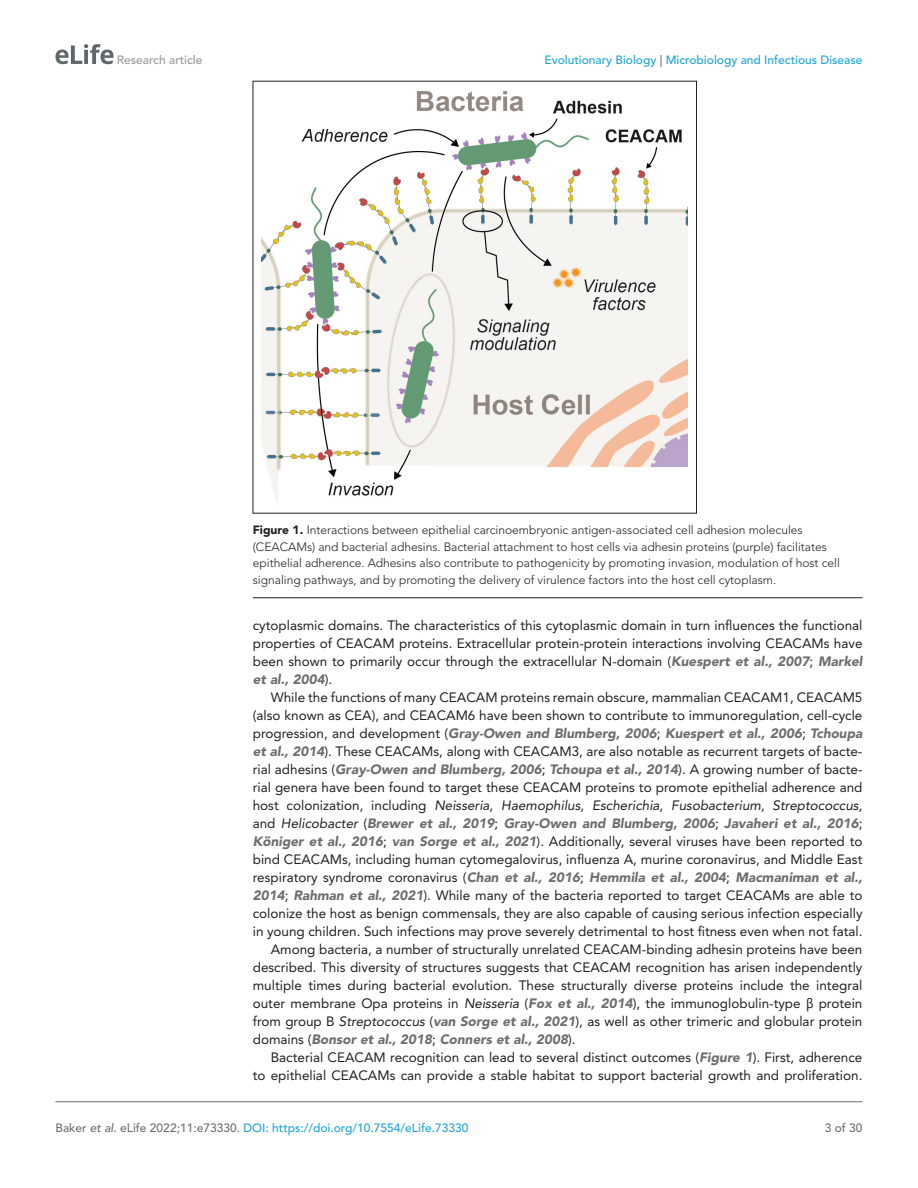
<style>
.page{position:relative;width:918px;height:1188px;background:#fff}
.page>*{position:absolute;margin:0;border:0;box-sizing:border-box;transform-origin:0 0}
.t1{font:13.5px/18.1px "Avenir LT Std";color:#231f20;text-align:justify}
.t2{font:italic 900 13.5px "Avenir LT Std";color:#6e6e70}
.t3{font:italic 13.5px "Avenir LT Std";color:#231f20}
.t4{font:300 12px/16.5px "Avenir LT Std";color:#231f20}
.t5{font:500 12px "Avenir LT Std";color:#1ea4d7}
.t6{font:500 12px "Avenir LT Std";color:#9a9a9a}
.t7{font:500 12px "Avenir LT Std";color:#6e6e70}
.s1{color:#6e6e70}
.s2{font-weight:900}
.s3{font-weight:900;font-style:italic;color:#6e6e70}
.s4{font-weight:400;font-style:normal;color:#231f20}
.s5{font-style:normal}
.s6{font-weight:400;color:#231f20}
.s7{font-style:italic}
.s8{font-family:"Segoe UI"}
.s9{font-style:italic;color:#6e6e70}
</style>
<div class="page">
<svg style="left:55px;top:44px;width:59px;height:20px"></svg>
<hr style="left:56px;top:1101px;width:806px;height:1px;background:#6e6e70">
<hr style="left:253px;top:597px;width:609px;height:1px;background:#231f20">
<img style="left:262px;top:91px;width:425px;height:409px">
<p class="t6" style="left:117px;top:53px;width:87px">Research article</p>
<p class="t5" style="left:544px;top:53px;width:320px">Evolutionary Biology <span class="s1">|</span> Microbiology and Infectious Disease</p>
<p class="t4" style="left:253px;top:522px;width:589px"><span class="s2">Figure 1.</span> Interactions between epithelial carcinoembryonic antigen-associated cell adhesion molecules (CEACAMs) and bacterial adhesins. Bacterial attachment to host cells via adhesin proteins (purple) facilitates epithelial adherence. Adhesins also contribute to pathogenicity by promoting invasion, modulation of host cell signaling pathways, and by promoting the delivery of virulence factors into the host cell cytoplasm.</p>
<p class="t1" style="left:253px;top:616px;width:611px">cytoplasmic domains. The characteristics of this cytoplasmic domain in turn influences the functional properties of CEACAM proteins. Extracellular protein-protein interactions involving CEACAMs have been shown to primarily occur through the extracellular N-domain (<span class="s3">Kuespert et al., 2007</span>; <span class="s3">Markel et al., 2004</span>).</p>
<p class="t1" style="left:271px;top:689px;width:593px">While the functions of many CEACAM proteins remain obscure, mammalian CEACAM1, CEACAM5</p>
<p class="t1" style="left:253px;top:707px;width:611px">(also known as CEA), and CEACAM6 have been shown to contribute to immunoregulation, cell-cycle</p>
<p class="t2" style="left:253px;top:726px;width:611px"><span class="s4">progression, and development (</span>Gray-Owen and Blumberg, 2006<span class="s4">;</span> Kuespert et al., 2006<span class="s4">;</span> Tchoupa</p>
<p class="t1" style="left:253px;top:743px;width:611px"><span class="s3">et al., 2014</span>). These CEACAMs, along with CEACAM3, are also notable as recurrent targets of bacte-</p>
<p class="t2" style="left:253px;top:762px;width:611px"><span class="s4">rial adhesins (</span>Gray-Owen and Blumberg, 2006<span class="s4">;</span> Tchoupa et al., 2014<span class="s4">). A growing number of bacte-</span></p>
<p class="t1" style="left:253px;top:779px;width:611px">rial genera have been found to target these CEACAM proteins to promote epithelial adherence and</p>
<p class="t3" style="left:253px;top:798px;width:611px"><span class="s5">host colonization, including</span> Neisseria<span class="s5">,</span> Haemophilus<span class="s5">,</span> Escherichia<span class="s5">,</span> Fusobacterium<span class="s5">,</span> Streptococcus<span class="s5">,</span></p>
<p class="t2" style="left:253px;top:816px;width:611px"><span class="s4">and</span> <span class="s6">Helicobacter</span> <span class="s4">(</span>Brewer et al., 2019<span class="s4">;</span> Gray-Owen and Blumberg, 2006<span class="s4">;</span> Javaheri et al., 2016<span class="s4">;</span></p>
<p class="t1" style="left:253px;top:833px;width:611px"><span class="s3">Königer et al., 2016</span>; <span class="s3">van Sorge et al., 2021</span>). Additionally, several viruses have been reported to</p>
<p class="t1" style="left:253px;top:851px;width:611px">bind CEACAMs, including human cytomegalovirus, influenza A, murine coronavirus, and Middle East</p>
<p class="t2" style="left:253px;top:870px;width:611px"><span class="s4">respiratory syndrome coronavirus (</span>Chan et al., 2016<span class="s4">;</span> Hemmila et al., 2004<span class="s4">;</span> Macmaniman et al.,</p>
<p class="t1" style="left:253px;top:887px;width:611px"><span class="s3">2014</span>; <span class="s3">Rahman et al., 2021</span>). While many of the bacteria reported to target CEACAMs are able to</p>
<p class="t1" style="left:253px;top:905px;width:611px">colonize the host as benign commensals, they are also capable of causing serious infection especially</p>
<p class="t1" style="left:253px;top:923px;width:611px">in young children. Such infections may prove severely detrimental to host fitness even when not fatal.</p>
<p class="t1" style="left:271px;top:941px;width:593px">Among bacteria, a number of structurally unrelated CEACAM-binding adhesin proteins have been</p>
<p class="t1" style="left:253px;top:959px;width:611px">described. This diversity of structures suggests that CEACAM recognition has arisen independently</p>
<p class="t1" style="left:253px;top:977px;width:611px">multiple times during bacterial evolution. These structurally diverse proteins include the integral</p>
<p class="t1" style="left:253px;top:995px;width:611px">outer membrane Opa proteins in <span class="s7">Neisseria</span> (<span class="s3">Fox et al., 2014</span>), the immunoglobulin-type <span class="s8">β</span> protein</p>
<p class="t1" style="left:253px;top:1013px;width:611px">from group B <span class="s7">Streptococcus</span> (<span class="s3">van Sorge et al., 2021</span>), as well as other trimeric and globular protein</p>
<p class="t2" style="left:253px;top:1031px;width:324px"><span class="s4">domains (</span>Bonsor et al., 2018<span class="s4">;</span> Conners et al., 2008<span class="s4">).</span></p>
<p class="t1" style="left:271px;top:1049px;width:593px">Bacterial CEACAM recognition can lead to several distinct outcomes (<span class="s3">Figure 1</span>). First, adherence</p>
<p class="t1" style="left:253px;top:1067px;width:611px">to epithelial CEACAMs can provide a stable habitat to support bacterial growth and proliferation.</p>
<p class="t5" style="left:56px;top:1121px;width:414px"><span class="s1">Baker</span> <span class="s9">et al</span><span class="s1">. eLife 2022;11:e73330.</span> DOI: https://doi.org/10.7554/eLife.73330</p>
<p class="t7" style="left:825px;top:1121px;width:39px">3 of 30</p>
</div>
